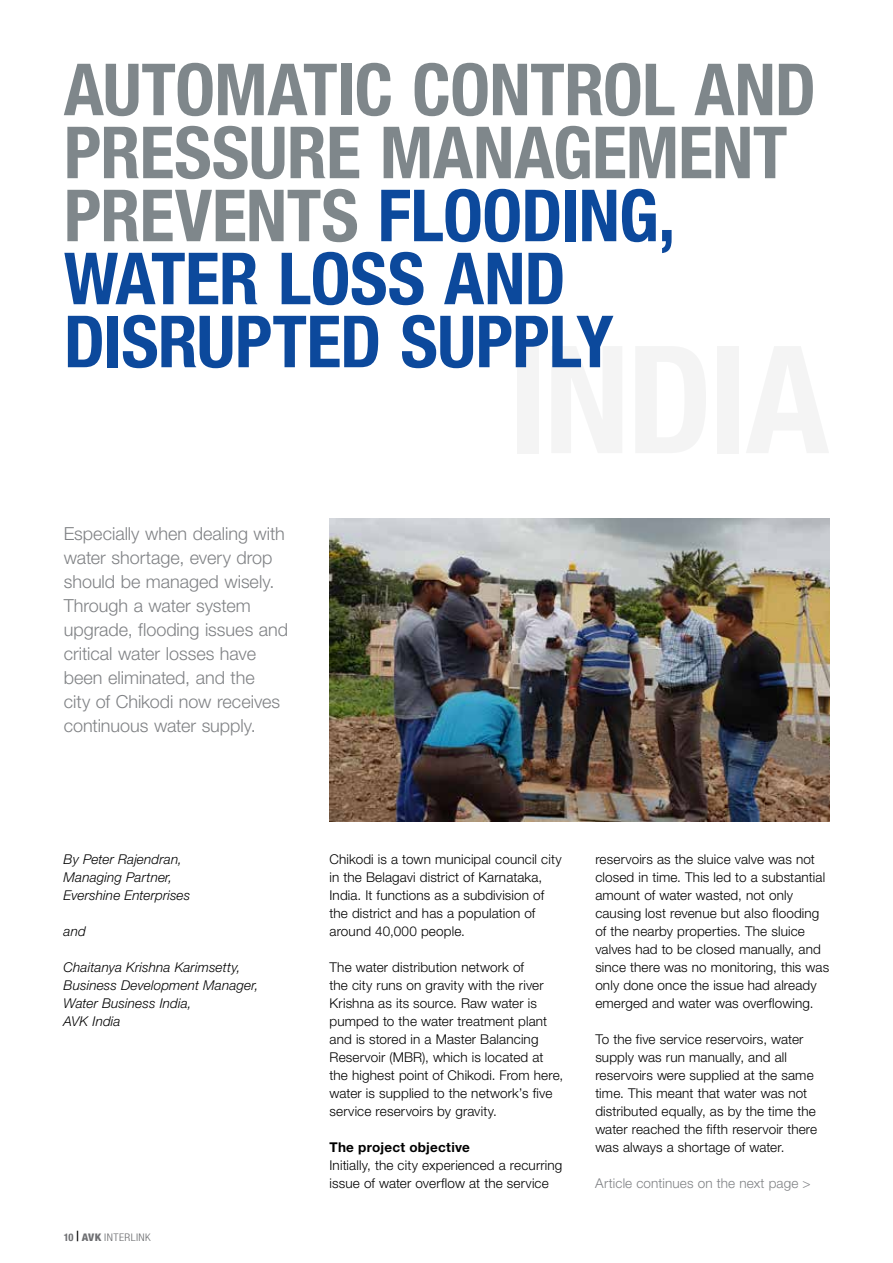
<style>
.page{position:relative;width:893px;height:1263px;background:#fff}
.page>*{position:absolute;margin:0;border:0;box-sizing:border-box;transform-origin:0 0}
.t1{font:700 condensed 72px/63px "Helvetica Neue LT Pro";letter-spacing:-.01em;color:#7f878b}
.t2{font:300 18px/24px "Helvetica Neue LT Pro";color:#808285}
.t3{font:300 13.5px/18px "Helvetica Neue LT Pro";letter-spacing:.01em;color:#000}
.t4{font:italic 300 13.5px/18px "Helvetica Neue LT Pro";letter-spacing:.01em;color:#000}
.t5{font:300 13.5px "Helvetica Neue LT Pro";letter-spacing:.01em;color:#808285}
.t6{font:700 13.5px "Helvetica Neue LT Pro";letter-spacing:.015em;color:#000}
.t7{font:300 condensed 10.5px "Helvetica Neue LT Pro";letter-spacing:.035em;color:#6d6e71;scale:1.1 1}
.s1{color:#0c499c}
.s2{font-weight:700}
.s3{font-weight:700;font-stretch:normal;color:#000}
.s4{font-weight:800}
</style>
<div class="page">
<img style="left:330px;top:518px;width:499px;height:304px">
<h1 class="t1" style="left:64px;top:57px;width:754px">AUTOMATIC CONTROL AND<br>PRESSURE MANAGEMENT<br>PREVENTS <span class="s1">FLOODING,<br>WATER LOSS AND<br>DISRUPTED SUPPLY</span></h1>
<p class="t2" style="left:64px;top:521px;width:226px">Especially when dealing with water shortage, every drop should be managed wisely.<br>Through a water system upgrade, flooding issues and critical water losses have been eliminated, and the<br>city of Chikodi now receives continuous water supply.</p>
<p class="t4" style="left:64px;top:850px;width:128px">By Peter Rajendran,<br>Managing Partner,<br>Evershine Enterprises</p>
<p class="t4" style="left:64px;top:922px;width:24px">and</p>
<p class="t4" style="left:64px;top:958px;width:196px">Chaitanya Krishna Karimsetty,<br>Business Development Manager,<br>Water Business India,<br>AVK India</p>
<p class="t7" style="left:64px;top:1231px;width:81px"><span class="s2">10</span> <span class="s3">|</span> <span class="s4">AVK</span> INTERLINK</p>
<p class="t3" style="left:330px;top:850px;width:234px">Chikodi is a town municipal council city in the Belagavi district of Karnataka, India. It functions as a subdivision of the district and has a population of around 40,000 people.</p>
<p class="t3" style="left:330px;top:958px;width:235px">The water distribution network of<br>the city runs on gravity with the river Krishna as its source. Raw water is pumped to the water treatment plant and is stored in a Master Balancing Reservoir (MBR), which is located at the highest point of Chikodi. From here, water is supplied to the network’s five service reservoirs by gravity.</p>
<p class="t6" style="left:330px;top:1139px;width:142px">The project objective</p>
<p class="t3" style="left:330px;top:1156px;width:234px">Initially, the city experienced a recurring issue of water overflow at the service</p>
<p class="t3" style="left:595px;top:850px;width:235px">reservoirs as the sluice valve was not closed in time. This led to a substantial amount of water wasted, not only causing lost revenue but also flooding of the nearby properties. The sluice valves had to be closed manually, and since there was no monitoring, this was only done once the issue had already emerged and water was overflowing.</p>
<p class="t3" style="left:595px;top:1030px;width:223px">To the five service reservoirs, water supply was run manually, and all reservoirs were supplied at the same time. This meant that water was not distributed equally, as by the time the water reached the fifth reservoir there was always a shortage of water.</p>
<p class="t5" style="left:595px;top:1175px;width:217px">Article continues on the next page &gt;</p>
</div>
